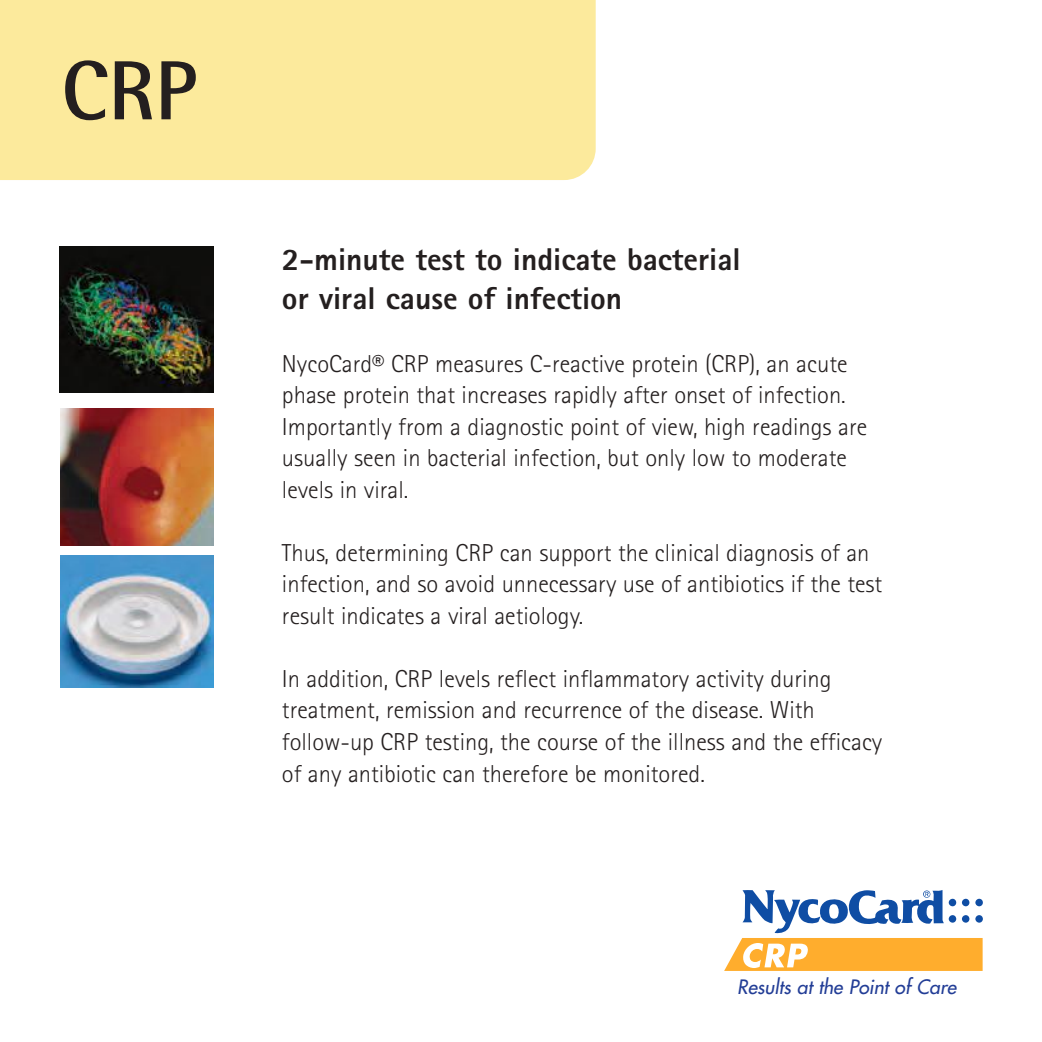
<style>
.page{position:relative;width:1042px;height:1042px;background:#fff}
.page>*{position:absolute;margin:0;border:0;box-sizing:border-box;transform-origin:0 0}
.t1{font:700 84px "Rotis Semi Sans";color:#241f1f}
.t2{font:800 31.5px/38.5px "Rotis Sans Serif";color:#241f1f}
.t3{font:300 24.5px/31.5px "Rotis Sans Serif";color:#241f1f}
.t4{font:italic 19.25px "Futura";color:#223d96}
</style>
<div class="page">
<div style="left:0;top:0;width:595px;height:180px;background:#fcea9c"></div>
<svg style="left:724px;top:890px;width:258px;height:80px"></svg>
<img style="left:60px;top:247px;width:153px;height:145px">
<img style="left:61px;top:556px;width:152px;height:131px">
<img style="left:61px;top:408px;width:152px;height:137px">
<h1 class="t1" style="left:61px;top:61px;width:137px">CRP</h1>
<p class="t2" style="left:282px;top:243px;width:460px">2-minute test to indicate bacterial or viral cause of infection</p>
<p class="t3" style="left:282px;top:350px;width:586px">NycoCard® CRP measures C-reactive protein (CRP), an acute phase protein that increases rapidly after onset of infection.<br>Importantly from a diagnostic point of view, high readings are usually seen in bacterial infection, but only low to moderate levels in viral.</p>
<p class="t3" style="left:282px;top:539px;width:601px">Thus, determining CRP can support the clinical diagnosis of an infection, and so avoid unnecessary use of antibiotics if the test result indicates a viral aetiology.</p>
<p class="t3" style="left:282px;top:665px;width:602px">In addition, CRP levels reflect inflammatory activity during treatment, remission and recurrence of the disease. With follow-up CRP testing, the course of the illness and the efficacy of any antibiotic can therefore be monitored.</p>
<p class="t4" style="left:737px;top:977px;width:224px">Results at the Point of Care</p>
</div>
